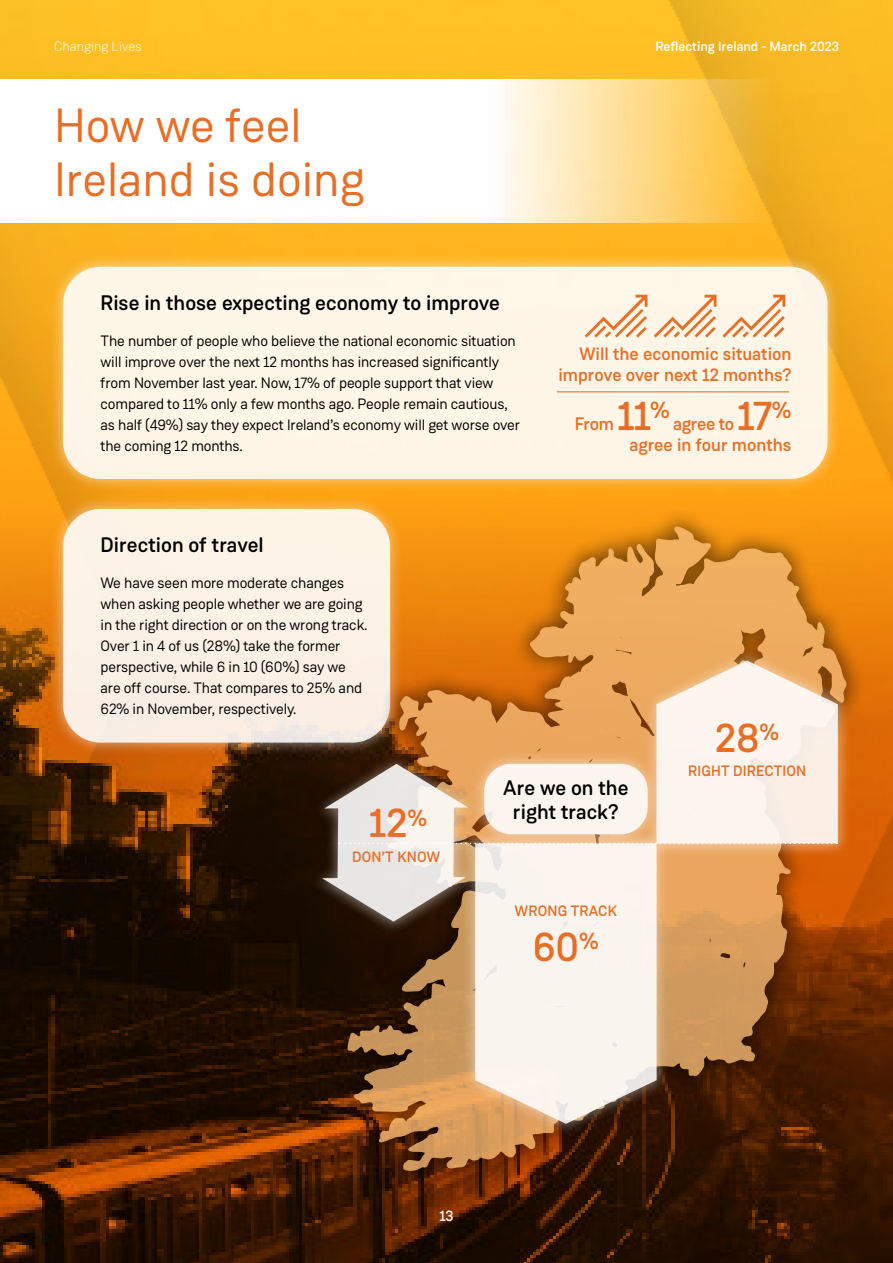
<style>
.page{position:relative;width:893px;height:1263px;background:#fff}
.page>*{position:absolute;margin:0;border:0;box-sizing:border-box;transform-origin:0 0}
.t1{font:48px/54px "Weissenhof Grotesk";color:#e86e26}
.t2{font:500 40.95px "Weissenhof Grotesk";letter-spacing:-.005em;color:#e86e26}
.t3{font:500 21px/23.1px "Weissenhof Grotesk";color:#000;text-align:center}
.t4{font:500 18px/21px "Weissenhof Grotesk";color:#e86e26;text-align:right}
.t5{font:15px/21px "Weissenhof Grotesk";letter-spacing:-.01em;color:#000}
.t6{font:500 15px "Weissenhof Grotesk";letter-spacing:.01em;color:#e86e26}
.t7{font:500 15px "Weissenhof Grotesk";color:#fff}
.t8{font:500 13.5px "Weissenhof Grotesk";color:#fff}
.t9{font:300 13.5px "Weissenhof Grotesk";color:#fff}
</style>
<div class="page">
<img style="left:0;top:0;width:893px;height:1263px">
<svg style="left:0;top:80px;width:785px;height:143px"></svg>
<div style="left:50px;top:253px;width:791px;height:240px;background:#fff;opacity:.5"></div>
<div style="left:63px;top:267px;width:764px;height:212px;background:#fff6e7;border-radius:38px"></div>
<div style="left:50px;top:495px;width:354px;height:261px;background:#fff;opacity:.5"></div>
<div style="left:63px;top:509px;width:327px;height:233px;background:#fcf1e6;border-radius:38px"></div>
<div style="left:327px;top:506px;width:539px;height:685px;background:#000;opacity:.6"></div>
<svg style="left:271px;top:725px;width:51px;height:242px;fill:#1c0d00"></svg>
<hr style="left:557px;top:391px;width:232px;height:1px;background:#e86e26">
<svg style="left:654px;top:295px;width:62px;height:43px"></svg>
<svg style="left:684px;top:309px;width:28px;height:29px"></svg>
<svg style="left:694px;top:316px;width:22px;height:22px"></svg>
<svg style="left:663px;top:326px;width:12px;height:12px"></svg>
<svg style="left:705px;top:327px;width:11px;height:11px"></svg>
<svg style="left:674px;top:331px;width:6px;height:7px"></svg>
<svg style="left:722px;top:295px;width:63px;height:43px"></svg>
<svg style="left:753px;top:309px;width:28px;height:29px"></svg>
<svg style="left:763px;top:316px;width:22px;height:22px"></svg>
<svg style="left:732px;top:326px;width:12px;height:12px"></svg>
<svg style="left:774px;top:327px;width:10px;height:11px"></svg>
<svg style="left:742px;top:331px;width:7px;height:7px"></svg>
<svg style="left:585px;top:295px;width:62px;height:43px"></svg>
<svg style="left:615px;top:309px;width:28px;height:29px"></svg>
<svg style="left:625px;top:316px;width:22px;height:22px"></svg>
<svg style="left:594px;top:326px;width:12px;height:12px"></svg>
<svg style="left:636px;top:327px;width:11px;height:11px"></svg>
<svg style="left:605px;top:331px;width:6px;height:7px"></svg>
<svg style="left:322px;top:517px;width:526px;height:655px"></svg>
<p class="t9" style="left:54px;top:39px;width:89px">Changing Lives</p>
<h1 class="t1" style="left:54px;top:99px;width:312px">How we feel<br>Ireland is doing</h1>
<h3 class="t3" style="left:101px;top:292px;width:401px">Rise in those expecting economy to improve</h3>
<p class="t5" style="left:101px;top:330px;width:421px">The number of people who believe the national economic situation will improve over the next 12 months has increased significantly from November last year. Now, 17% of people support that view compared to 11% only a few months ago. People remain cautious, as half (49%) say they expect Ireland’s economy will get worse over the coming 12 months.</p>
<h3 class="t3" style="left:101px;top:534px;width:165px">Direction of travel</h3>
<p class="t5" style="left:101px;top:572px;width:268px">We have seen more moderate changes when asking people whether we are going in the right direction or on the wrong track.<br>Over 1 in 4 of us (28%) take the former perspective, while 6 in 10 (60%) say we are off course. That compares to 25% and 62% in November, respectively.</p>
<p class="t8" style="left:655px;top:38px;width:185px">Reflecting Ireland - March 2023</p>
<p class="t4" style="left:558px;top:344px;width:235px">Will the economic situation improve over next 12 months?</p>
<p class="t4" style="left:575px;top:413px;width:41px">From</p>
<h2 class="t2" style="left:617px;top:391px;width:54px">11<sup>%</sup></h2>
<h2 class="t2" style="left:737px;top:391px;width:56px">17<sup>%</sup></h2>
<p class="t4" style="left:629px;top:434px;width:164px">agree in four months</p>
<p class="t4" style="left:673px;top:413px;width:62px">agree to</p>
<h2 class="t2" style="left:715px;top:712px;width:66px">28<sup>%</sup></h2>
<p class="t6" style="left:688px;top:761px;width:119px">RIGHT DIRECTION</p>
<h2 class="t2" style="left:369px;top:798px;width:59px">12<sup>%</sup></h2>
<p class="t6" style="left:352px;top:848px;width:90px">DON’T KNOW</p>
<h3 class="t3" style="left:503px;top:777px;width:127px">Are we on the right track?</h3>
<p class="t6" style="left:515px;top:902px;width:104px">WRONG TRACK</p>
<h2 class="t2" style="left:533px;top:922px;width:68px">60<sup>%</sup></h2>
<p class="t7" style="left:439px;top:1206px;width:16px">13</p>
</div>
